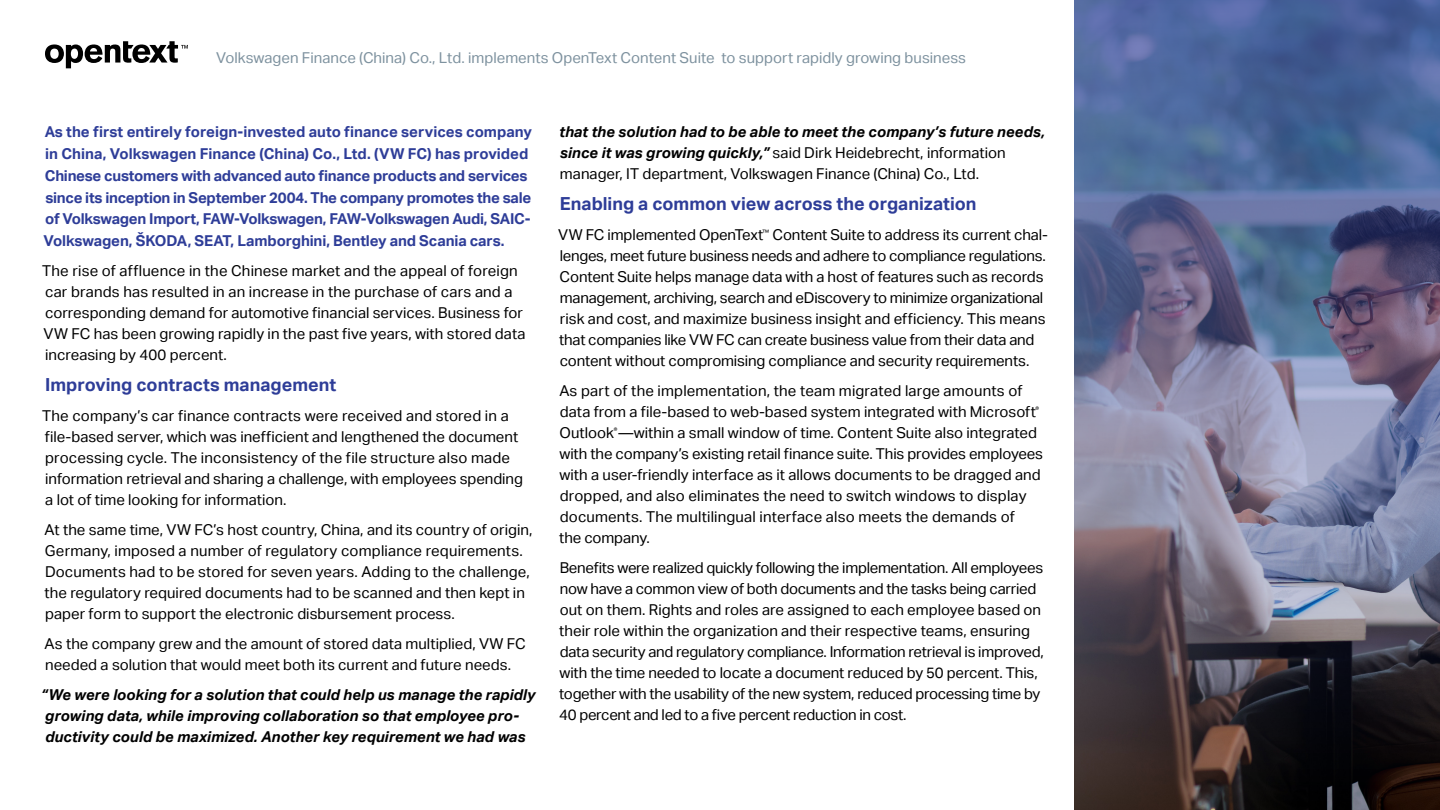
<style>
.page{position:relative;width:1440px;height:810px;background:#fff}
.page>*{position:absolute;margin:0;border:0;box-sizing:border-box;transform-origin:0 0}
.t1{font:700 18px "Aktiv Grotesk";color:#2e3d98}
.t2{font:15px/21px "Aktiv Grotesk";color:#000}
.t3{font:700 15px/21.8px "Aktiv Grotesk";letter-spacing:-.015em;color:#2e3d98}
.t4{font:italic 700 15px/21px "Aktiv Grotesk";color:#000}
.t5{font:15px "Aktiv Grotesk";color:#7e929f}
.s1{font-weight:700;font-style:italic}
</style>
<div class="page">
<svg style="left:45px;top:41px;width:143px;height:27px"></svg>
<img style="left:1074px;top:0;width:366px;height:810px">
<p class="t5" style="left:216px;top:49px;width:751px">Volkswagen Finance (China) Co., Ltd. implements OpenText Content Suite to support rapidly growing business</p>
<p class="t3" style="left:44px;top:121px;width:490px">As the first entirely foreign-invested auto finance services company in China, Volkswagen Finance (China) Co., Ltd. (VW FC) has provided Chinese customers with advanced auto finance products and services since its inception in September 2004. The company promotes the sale of Volkswagen Import, FAW-Volkswagen, FAW-Volkswagen Audi, SAIC-Volkswagen, ŠKODA, SEAT, Lamborghini, Bentley and Scania cars.</p>
<p class="t2" style="left:42px;top:260px;width:485px">The rise of affluence in the Chinese market and the appeal of foreign car brands has resulted in an increase in the purchase of cars and a corresponding demand for automotive financial services. Business for VW FC has been growing rapidly in the past five years, with stored data increasing by 400 percent.</p>
<p class="t1" style="left:45px;top:374px;width:293px">Improving contracts management</p>
<p class="t2" style="left:42px;top:405px;width:482px">The company’s car finance contracts were received and stored in a file-based server, which was inefficient and lengthened the document processing cycle. The inconsistency of the file structure also made information retrieval and sharing a challenge, with employees spending a lot of time looking for information.</p>
<p class="t2" style="left:45px;top:519px;width:489px">At the same time, VW FC’s host country, China, and its country of origin, Germany, imposed a number of regulatory compliance requirements.<br>Documents had to be stored for seven years. Adding to the challenge, the regulatory required documents had to be scanned and then kept in paper form to support the electronic disbursement process.</p>
<p class="t2" style="left:45px;top:633px;width:483px">As the company grew and the amount of stored data multiplied, VW FC needed a solution that would meet both its current and future needs.</p>
<p class="t4" style="left:41px;top:684px;width:496px">“We were looking for a solution that could help us manage the rapidly growing data, while improving collaboration so that employee pro&shy;ductivity could be maximized. Another key requirement we had was</p>
<p class="t2" style="left:559px;top:122px;width:487px"><span class="s1">that the solution had to be able to meet the company’s future needs, since it was growing quickly,”</span> said Dirk Heidebrecht, information manager, IT department, Volkswagen Finance (China) Co., Ltd.</p>
<p class="t1" style="left:560px;top:193px;width:418px">Enabling a common view across the organization</p>
<p class="t2" style="left:558px;top:224px;width:491px">VW FC implemented OpenText<sup>™</sup> Content Suite to address its current chal&shy;lenges, meet future business needs and adhere to compliance regulations.<br>Content Suite helps manage data with a host of features such as records management, archiving, search and eDiscovery to minimize organizational risk and cost, and maximize business insight and efficiency. This means that companies like VW FC can create business value from their data and content without compromising compliance and security requirements.</p>
<p class="t2" style="left:559px;top:380px;width:485px">As part of the implementation, the team migrated large amounts of data from a file-based to web-based system integrated with Microsoft<sup>® </sup>Outlook<sup>®</sup>—within a small window of time. Content Suite also integrated with the company’s existing retail finance suite. This provides employees with a user-friendly interface as it allows documents to be dragged and dropped, and also eliminates the need to switch windows to display documents. The multilingual interface also meets the demands of<br>the company.</p>
<p class="t2" style="left:559px;top:557px;width:486px">Benefits were realized quickly following the implementation. All employees now have a common view of both documents and the tasks being carried out on them. Rights and roles are assigned to each employee based on their role within the organization and their respective teams, ensuring data security and regulatory compliance. Information retrieval is improved, with the time needed to locate a document reduced by 50 percent. This, together with the usability of the new system, reduced processing time by 40 percent and led to a five percent reduction in cost.</p>
</div>
